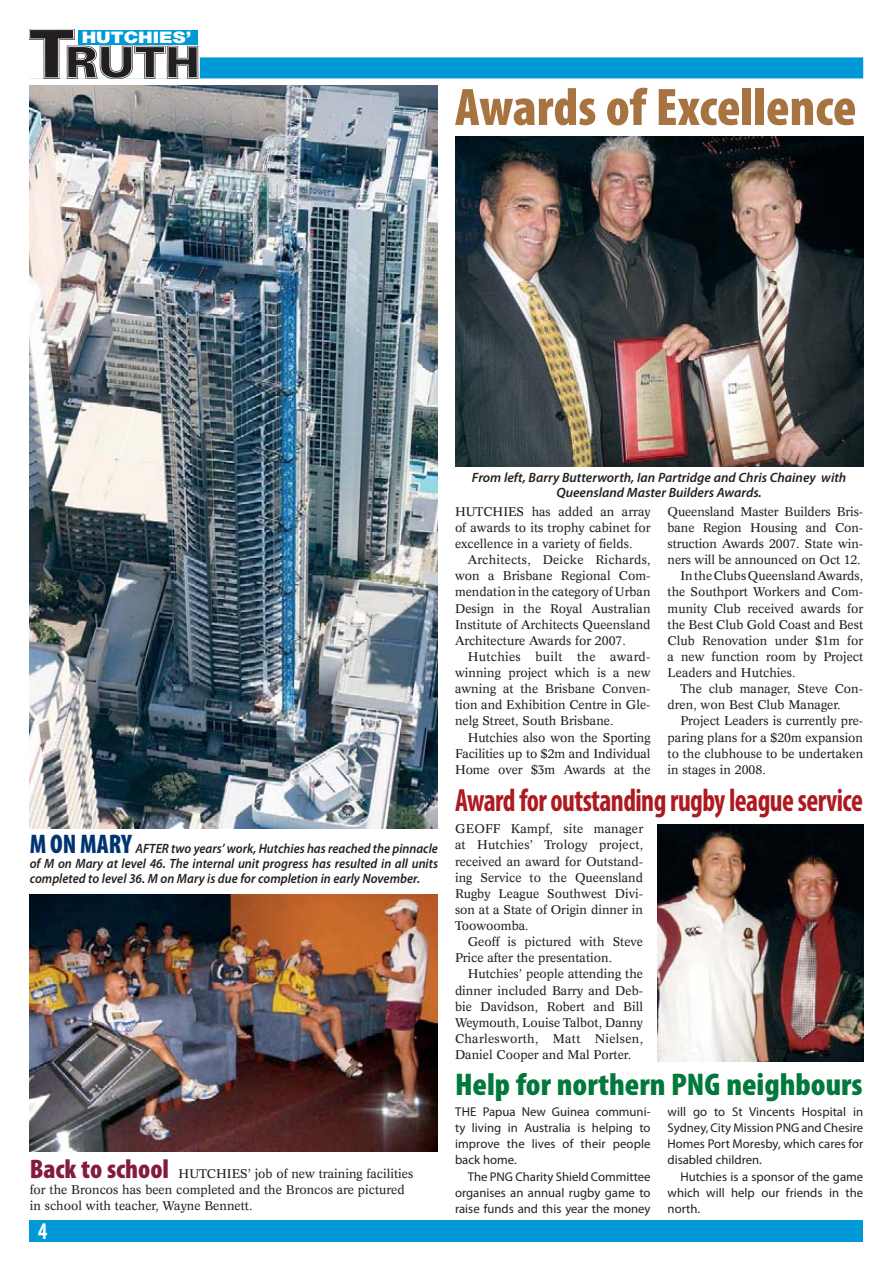
<style>
.page{position:relative;width:893px;height:1263px;background:#fff}
.page>*{position:absolute;margin:0;border:0;box-sizing:border-box;transform-origin:0 0}
.t1{font:900 condensed 53.25px "Myriad Pro";color:#a77441}
.t2{font:700 condensed 32.25px "Myriad Pro";letter-spacing:-.02em;color:#ad1a1f;scale:.88 1}
.t3{font:900 condensed 31.5px "Myriad Pro";color:#00793a;scale:1.04 1}
.t4{font:700 condensed 24px "Myriad Pro";color:#fff;scale:.9 1}
.t5{font:900 15.9px "Helvetica Neue";color:#fff;scale:1.2 1}
.t6{font:italic 600 13.5px/15px "Myriad Pro";color:#231f20;text-align:justify;scale:.94 1}
.t7{font:italic 600 13.5px/15px "Myriad Pro";color:#231f20;text-align:center}
.t8{font:12.75px/16px "Myriad Pro";color:#231f20;text-align:justify}
.t9{font:12.3px/16px "Concorde";color:#231f20;text-align:justify}
.s1{font-weight:900;font-style:normal;font-stretch:condensed;font-size:27px;color:#003471}
.s2{font-family:"Myriad Pro";font-weight:900;font-stretch:condensed;font-size:27px;color:#831c3a}
</style>
<div class="page">
<div style="left:30px;top:1220px;width:833px;height:22px;background:#0099d8"></div>
<div style="left:30px;top:57px;width:833px;height:21px;background:#0099d8"></div>
<img style="left:30px;top:30px;width:168px;height:49px">
<div style="left:79px;top:30px;width:119px;height:14px;background:#0099d8"></div>
<img style="left:30px;top:85px;width:408px;height:743px">
<img style="left:455px;top:136px;width:408px;height:331px">
<img style="left:30px;top:894px;width:408px;height:257px">
<img style="left:657px;top:825px;width:206px;height:236px">
<p class="t5" style="left:82px;top:31px;width:93px">HUTCHIES’</p>
<h1 class="t1" style="left:455px;top:88px;width:403px">Awards of Excellence</h1>
<p class="t6" style="left:30px;top:842px;width:436px"><span class="s1">M ON MARY</span> AFTER two years’ work, Hutchies has reached the pinnacle of M on Mary at level 46. The internal unit progress has resulted in all units completed to level 36. M on Mary is due for completion in early November.</p>
<p class="t9" style="left:30px;top:1167px;width:385px;text-align:left"><span class="s2">Back to school</span> HUTCHIES’ job of new training facilities for the Broncos has been completed and the Broncos are pictured in school with teacher, Wayne Bennett.</p>
<h3 class="t4" style="left:38px;top:1222px;width:12px">4</h3>
<p class="t7" style="left:472px;top:471px;width:376px">From left, Barry Butterworth, Ian Partridge and Chris Chainey with<br>Queensland Master Builders Awards.</p>
<p class="t9" style="left:455px;top:504px;width:197px">HUTCHIES has added an array of awards to its trophy cabinet for excellence in a variety of fields.</p>
<p class="t9" style="left:455px;top:553px;width:197px;text-indent:13px">Architects, Deicke Richards, won a Brisbane Regional Com&shy;mendation in the category of Urban Design in the Royal Australian Institute of Architects Queensland Architecture Awards for 2007.</p>
<p class="t9" style="left:455px;top:650px;width:197px;text-indent:13px">Hutchies built the award&shy;winning project which is a new awning at the Brisbane Conven&shy;tion and Exhibition Centre in Gle&shy;nelg Street, South Brisbane.</p>
<p class="t9" style="left:455px;top:730px;width:197px;text-indent:13px">Hutchies also won the Sporting Facilities up to $2m and Individual Home over $3m Awards at the</p>
<p class="t9" style="left:668px;top:504px;width:197px">Queensland Master Builders Bris-</p>
<p class="t9" style="left:668px;top:521px;width:197px">bane Region Housing and Con-</p>
<p class="t9" style="left:668px;top:537px;width:197px">struction Awards 2007. State win-</p>
<p class="t9" style="left:668px;top:553px;width:195px">ners will be announced on Oct 12.</p>
<p class="t9" style="left:680px;top:569px;width:184px">In the Clubs Queensland Awards,</p>
<p class="t9" style="left:668px;top:585px;width:197px">the Southport Workers and Com-</p>
<p class="t9" style="left:668px;top:601px;width:197px">munity Club received awards for</p>
<p class="t9" style="left:668px;top:617px;width:197px">the Best Club Gold Coast and Best</p>
<p class="t9" style="left:668px;top:633px;width:197px">Club Renovation under $1m for</p>
<p class="t9" style="left:668px;top:650px;width:197px">a new function room by Project</p>
<p class="t9" style="left:668px;top:666px;width:129px">Leaders and Hutchies.</p>
<p class="t9" style="left:680px;top:682px;width:184px">The club manager, Steve Con-</p>
<p class="t9" style="left:668px;top:698px;width:175px">dren, won Best Club Manager.</p>
<p class="t9" style="left:680px;top:714px;width:184px">Project Leaders is currently pre-</p>
<p class="t9" style="left:668px;top:730px;width:197px">paring plans for a $20m expansion</p>
<p class="t9" style="left:668px;top:746px;width:197px">to the clubhouse to be undertaken</p>
<p class="t9" style="left:668px;top:762px;width:100px">in stages in 2008.</p>
<h2 class="t2" style="left:455px;top:788px;width:465px">Award for outstanding rugby league service</h2>
<p class="t9" style="left:455px;top:822px;width:190px">GEOFF Kampf, site manager at Hutchies’ Trology project, received an award for Outstand&shy;ing Service to the Queensland Rugby League Southwest Divi&shy;son at a State of Origin dinner in Toowoomba.</p>
<p class="t9" style="left:455px;top:935px;width:190px;text-indent:13px">Geoff is pictured with Steve<br>Price after the presentation.</p>
<p class="t9" style="left:455px;top:967px;width:190px;text-indent:13px">Hutchies’ people attending the dinner included Barry and Deb&shy;bie Davidson, Robert and Bill Weymouth, Louise Talbot, Danny Charlesworth, Matt Nielsen, Daniel Cooper and Mal Porter.</p>
<h3 class="t3" style="left:455px;top:1073px;width:393px">Help for northern PNG neighbours</h3>
<p class="t8" style="left:455px;top:1105px;width:197px">THE Papua New Guinea communi&shy;ty living in Australia is helping to improve the lives of their people back home.</p>
<p class="t8" style="left:455px;top:1169px;width:197px;text-indent:13px">The PNG Charity Shield Committee organises an annual rugby game to raise funds and this year the money</p>
<p class="t8" style="left:668px;top:1105px;width:197px">will go to St Vincents Hospital in Sydney, City Mission PNG and Chesire Homes Port Moresby, which cares for disabled children.</p>
<p class="t8" style="left:668px;top:1169px;width:197px;text-indent:13px">Hutchies is a sponsor of the game which will help our friends in the north.</p>
</div>
